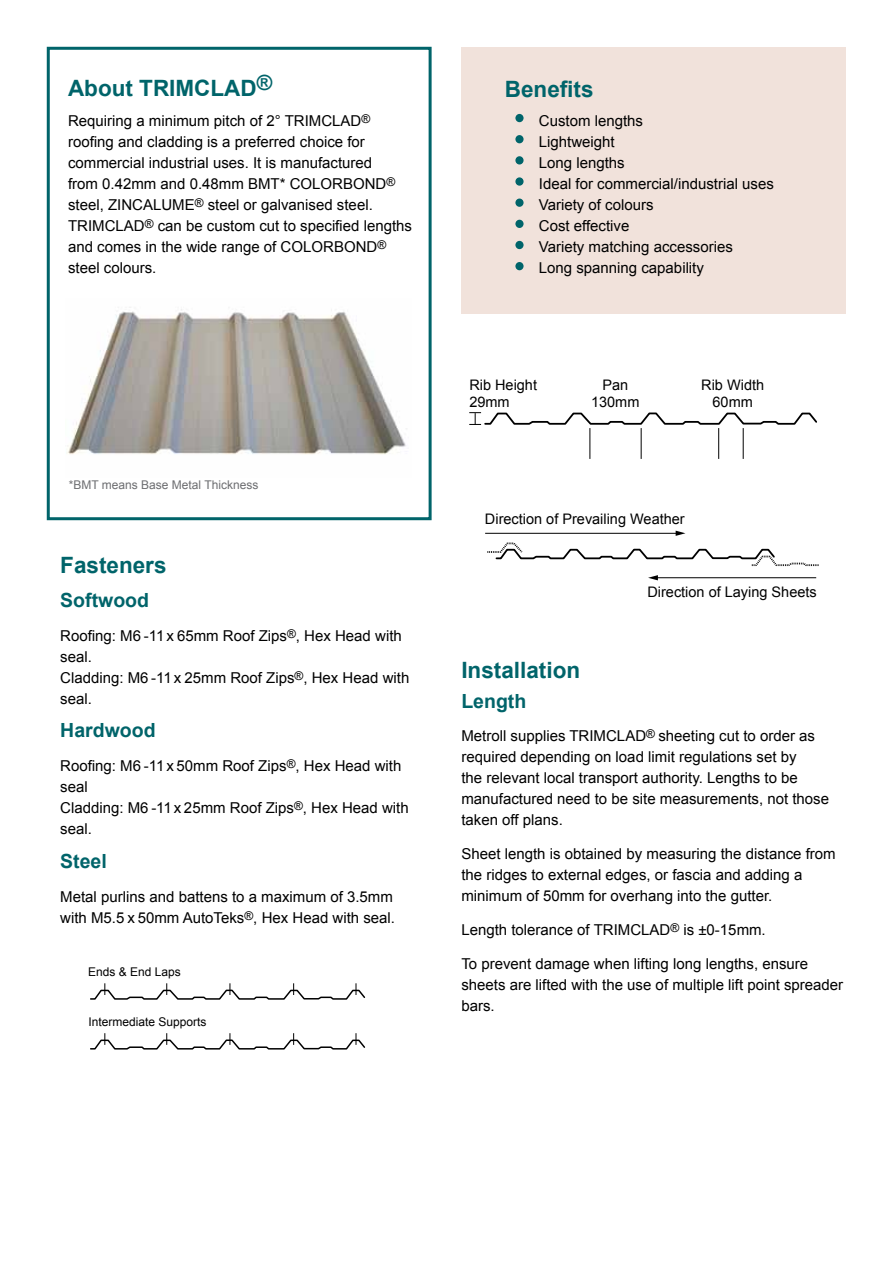
<style>
.page{position:relative;width:893px;height:1263px;background:#fff}
.page>*{position:absolute;margin:0;border:0;box-sizing:border-box;transform-origin:0 0}
.t1{font:700 22.5px "Arial";color:#00646a}
.t2{font:700 19.5px "Arial";color:#00646a}
.t3{font:15px/21px "Arial";color:#000}
.t4{font:14.55px/17.4px "Arial";color:#000;text-align:center}
.t5{font:12px "Arial";color:#000}
.t6{font:12px "Arial";color:#6d6e71}
</style>
<div class="page">
<div style="left:461px;top:47px;width:385px;height:266px;background:#f1e2db"></div>
<div style="left:47px;top:47px;width:385px;height:473px;background:#fff;border:3px solid #00646a"></div>
<div style="left:515px;top:114px;width:9px;height:8px;background:#00646a;border-radius:50%"></div>
<div style="left:515px;top:177px;width:9px;height:9px;background:#00646a;border-radius:50%"></div>
<div style="left:515px;top:135px;width:9px;height:8px;background:#00646a;border-radius:50%"></div>
<div style="left:515px;top:199px;width:9px;height:8px;background:#00646a;border-radius:50%"></div>
<div style="left:515px;top:156px;width:9px;height:8px;background:#00646a;border-radius:50%"></div>
<div style="left:515px;top:220px;width:9px;height:8px;background:#00646a;border-radius:50%"></div>
<div style="left:515px;top:241px;width:9px;height:8px;background:#00646a;border-radius:50%"></div>
<div style="left:515px;top:262px;width:9px;height:8px;background:#00646a;border-radius:50%"></div>
<img style="left:67px;top:307px;width:340px;height:148px">
<svg style="left:487px;top:542px;width:332px;height:25px"></svg>
<hr style="left:485px;top:533px;width:192px;height:1px;background:#000">
<svg style="left:676px;top:531px;width:9px;height:5px"></svg>
<hr style="left:656px;top:577px;width:160px;height:1px;background:#000">
<svg style="left:648px;top:575px;width:10px;height:5px"></svg>
<hr style="left:718px;top:428px;width:1px;height:31px;background:#000">
<hr style="left:743px;top:428px;width:1px;height:31px;background:#000">
<hr style="left:589px;top:428px;width:1px;height:31px;background:#000">
<hr style="left:641px;top:428px;width:1px;height:31px;background:#000">
<svg style="left:469px;top:412px;width:348px;height:13px"></svg>
<svg style="left:90px;top:983px;width:276px;height:17px"></svg>
<svg style="left:90px;top:1033px;width:276px;height:17px"></svg>
<h1 class="t1" style="left:68px;top:74px;width:206px">About TRIMCLAD<sup>®</sup></h1>
<p class="t3" style="left:68px;top:110px;width:345px">Requiring a minimum pitch of 2° TRIMCLAD<sup>® </sup>roofing and cladding is a preferred choice for commercial industrial uses. It is manufactured<br>from 0.42mm and 0.48mm BMT* COLORBOND<sup>® </sup>steel, ZINCALUME<sup>®</sup> steel or galvanised steel.<br>TRIMCLAD<sup>®</sup> can be custom cut to specified lengths and comes in the wide range of COLORBOND<sup>® </sup>steel colours.</p>
<p class="t6" style="left:69px;top:477px;width:191px">*BMT means Base Metal Thickness</p>
<h1 class="t1" style="left:60px;top:550px;width:108px">Fasteners</h1>
<h2 class="t2" style="left:60px;top:587px;width:90px">Softwood</h2>
<p class="t3" style="left:60px;top:625px;width:351px">Roofing: M6 -11 x 65mm Roof Zips<sup>®</sup>, Hex Head with seal.<br>Cladding: M6 -11 x 25mm Roof Zips<sup>®</sup>, Hex Head with seal.</p>
<h2 class="t2" style="left:60px;top:718px;width:97px">Hardwood</h2>
<p class="t3" style="left:60px;top:755px;width:350px">Roofing: M6 -11 x 50mm Roof Zips<sup>®</sup>, Hex Head with seal<br>Cladding: M6 -11 x 25mm Roof Zips<sup>®</sup>, Hex Head with seal.</p>
<h2 class="t2" style="left:60px;top:848px;width:48px">Steel</h2>
<p class="t3" style="left:60px;top:886px;width:336px">Metal purlins and battens to a maximum of 3.5mm with M5.5 x 50mm AutoTeks<sup>®</sup>, Hex Head with seal.</p>
<p class="t5" style="left:88px;top:964px;width:94px">Ends &amp; End Laps</p>
<p class="t5" style="left:89px;top:1014px;width:120px">Intermediate Supports</p>
<h1 class="t1" style="left:505px;top:74px;width:90px">Benefits</h1>
<p class="t3" style="left:539px;top:111px;width:237px">Custom lengths<br>Lightweight<br>Long lengths<br>Ideal for commercial/industrial uses<br>Variety of colours<br>Cost effective<br>Variety matching accessories<br>Long spanning capability</p>
<p class="t4" style="left:469px;top:376px;width:69px;text-align:left">Rib Height<br>29mm</p>
<p class="t4" style="left:591px;top:376px;width:50px">Pan<br>130mm</p>
<p class="t4" style="left:701px;top:376px;width:64px">Rib Width<br>60mm</p>
<p class="t4" style="left:485px;top:510px;width:201px">Direction of Prevailing Weather</p>
<p class="t4" style="left:647px;top:584px;width:171px">Direction of Laying Sheets</p>
<h1 class="t1" style="left:461px;top:655px;width:120px">Installation</h1>
<h2 class="t2" style="left:461px;top:688px;width:66px">Length</h2>
<p class="t3" style="left:461px;top:726px;width:369px">Metroll supplies TRIMCLAD<sup>®</sup> sheeting cut to order as required depending on load limit regulations set by<br>the relevant local transport authority. Lengths to be manufactured need to be site measurements, not those taken off plans.</p>
<p class="t3" style="left:461px;top:843px;width:376px">Sheet length is obtained by measuring the distance from the ridges to external edges, or fascia and adding a minimum of 50mm for overhang into the gutter.</p>
<p class="t3" style="left:461px;top:919px;width:306px">Length tolerance of TRIMCLAD<sup>®</sup> is ±0-15mm.</p>
<p class="t3" style="left:461px;top:953px;width:383px">To prevent damage when lifting long lengths, ensure sheets are lifted with the use of multiple lift point spreader bars.</p>
</div>
